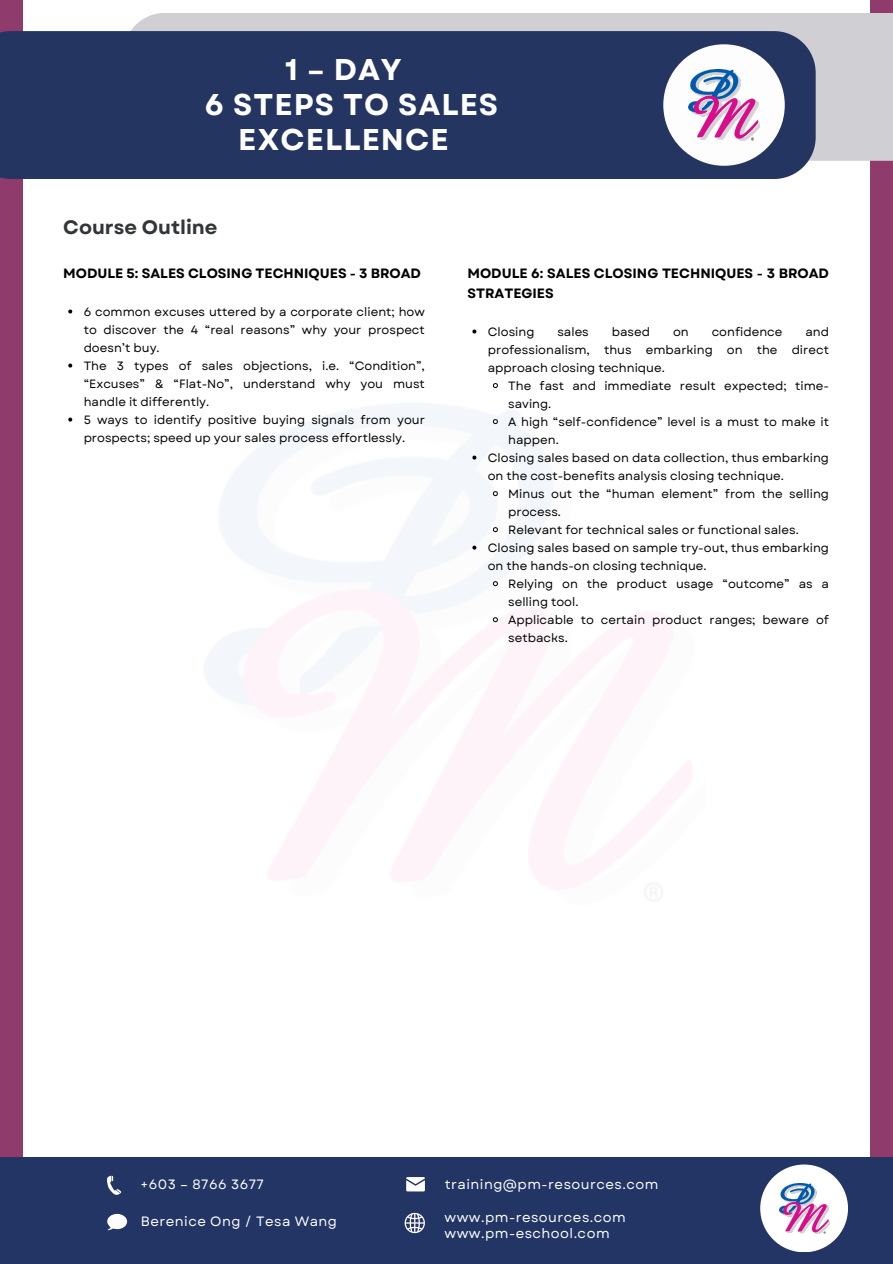
<style>
.page{position:relative;width:893px;height:1264px;background:#fff}
.page>*{position:absolute;margin:0;border:0;box-sizing:border-box;transform-origin:0 0}
.t1{font:700 30px/34.8px "Garet";letter-spacing:.035em;color:#fff;text-align:center}
.t2{font:700 19.5px "Garet";color:#313638}
.t3{font:13.5px "Garet";letter-spacing:.035em;color:#fff}
.t4{font:700 13.5px/20px "Garet";color:#000}
.t5{font:12px/18px "Garet";color:#000}
</style>
<div class="page">
<div style="left:0;top:0;width:892px;height:1156px;background:#8f3c6d"></div>
<div style="left:23px;top:0;width:846px;height:1263px;background:#fff"></div>
<img style="left:204px;top:404px;width:488px;height:498px">
<div style="left:0;top:1156px;width:892px;height:107px;background:#233564"></div>
<svg style="left:107px;top:1175px;width:14px;height:19px"></svg>
<svg style="left:107px;top:1213px;width:20px;height:17px"></svg>
<svg style="left:406px;top:1177px;width:19px;height:14px"></svg>
<svg style="left:404px;top:1212px;width:21px;height:21px"></svg>
<div style="left:760px;top:1164px;width:87px;height:88px;background:#fff;border-radius:50%"></div>
<img style="left:779px;top:1183px;width:50px;height:50px">
<div style="left:131px;top:13px;width:761px;height:148px;background:#d0d0d4"></div>
<div style="left:0;top:31px;width:815px;height:148px;background:#233560"></div>
<div style="left:663px;top:44px;width:121px;height:122px;background:#fdfdfd;border-radius:50%"></div>
<img style="left:688px;top:70px;width:71px;height:70px">
<svg style="left:68px;top:309px;width:4px;height:4px"></svg>
<svg style="left:68px;top:363px;width:4px;height:4px"></svg>
<svg style="left:68px;top:417px;width:4px;height:4px"></svg>
<svg style="left:472px;top:329px;width:4px;height:4px"></svg>
<svg style="left:492px;top:383px;width:6px;height:6px"></svg>
<svg style="left:492px;top:418px;width:6px;height:7px"></svg>
<svg style="left:472px;top:455px;width:4px;height:4px"></svg>
<svg style="left:492px;top:490px;width:6px;height:7px"></svg>
<svg style="left:492px;top:526px;width:6px;height:7px"></svg>
<svg style="left:472px;top:545px;width:4px;height:4px"></svg>
<svg style="left:492px;top:580px;width:6px;height:7px"></svg>
<svg style="left:492px;top:616px;width:6px;height:7px"></svg>
<p class="t1" style="left:285px;top:52px;width:118px">1 – DAY</p>
<p class="t1" style="left:205px;top:87px;width:295px">6 STEPS TO SALES<br>EXCELLENCE</p>
<p class="t2" style="left:63px;top:213px;width:156px">Course Outline</p>
<p class="t4" style="left:63px;top:263px;width:359px">MODULE 5: SALES CLOSING TECHNIQUES - 3 BROAD</p>
<p class="t5" style="left:84px;top:302px;width:343px;text-align:justify">6 common excuses uttered by a corporate client; how to discover the 4 “real reasons” why your prospect doesn’t buy.</p>
<p class="t5" style="left:84px;top:356px;width:343px;text-align:justify">The 3 types of sales objections, i.e. “Condition”, “Excuses” &amp; “Flat-No”, understand why you must handle it differently.</p>
<p class="t5" style="left:84px;top:410px;width:343px">5 ways to identify positive buying signals from your prospects; speed up your sales process effortlessly.</p>
<p class="t4" style="left:467px;top:263px;width:363px">MODULE 6: SALES CLOSING TECHNIQUES - 3 BROAD<br>STRATEGIES</p>
<p class="t5" style="left:487px;top:322px;width:48px">Closing</p>
<p class="t5" style="left:557px;top:322px;width:33px">sales</p>
<p class="t5" style="left:611px;top:322px;width:40px">based</p>
<p class="t5" style="left:673px;top:322px;width:17px">on</p>
<p class="t5" style="left:711px;top:322px;width:72px">confidence</p>
<p class="t5" style="left:487px;top:322px;width:343px;text-align:justify;text-indent:317px">and professionalism, thus embarking on the direct approach closing technique.</p>
<p class="t5" style="left:508px;top:376px;width:322px">The fast and immediate result expected; time&shy;saving.</p>
<p class="t5" style="left:508px;top:412px;width:322px">A high “self-confidence” level is a must to make it happen.</p>
<p class="t5" style="left:487px;top:448px;width:343px">Closing sales based on data collection, thus embarking on the cost-benefits analysis closing technique.</p>
<p class="t5" style="left:508px;top:484px;width:322px">Minus out the “human element” from the selling process.</p>
<p class="t5" style="left:508px;top:520px;width:292px">Relevant for technical sales or functional sales.</p>
<p class="t5" style="left:487px;top:538px;width:343px">Closing sales based on sample try-out, thus embarking on the hands-on closing technique.</p>
<p class="t5" style="left:508px;top:574px;width:322px">Relying on the product usage “outcome” as a selling tool.</p>
<p class="t5" style="left:508px;top:610px;width:322px">Applicable to certain product ranges; beware of setbacks.</p>
<p class="t3" style="left:140px;top:1174px;width:125px">+603 – 8766 3677</p>
<p class="t3" style="left:141px;top:1211px;width:198px">Berenice Ong / Tesa Wang</p>
<p class="t3" style="left:444px;top:1174px;width:215px">training@pm-resources.com</p>
<p class="t3" style="left:444px;top:1207px;width:183px">www.pm-resources.com</p>
<p class="t3" style="left:444px;top:1223px;width:167px">www.pm-eschool.com</p>
</div>
